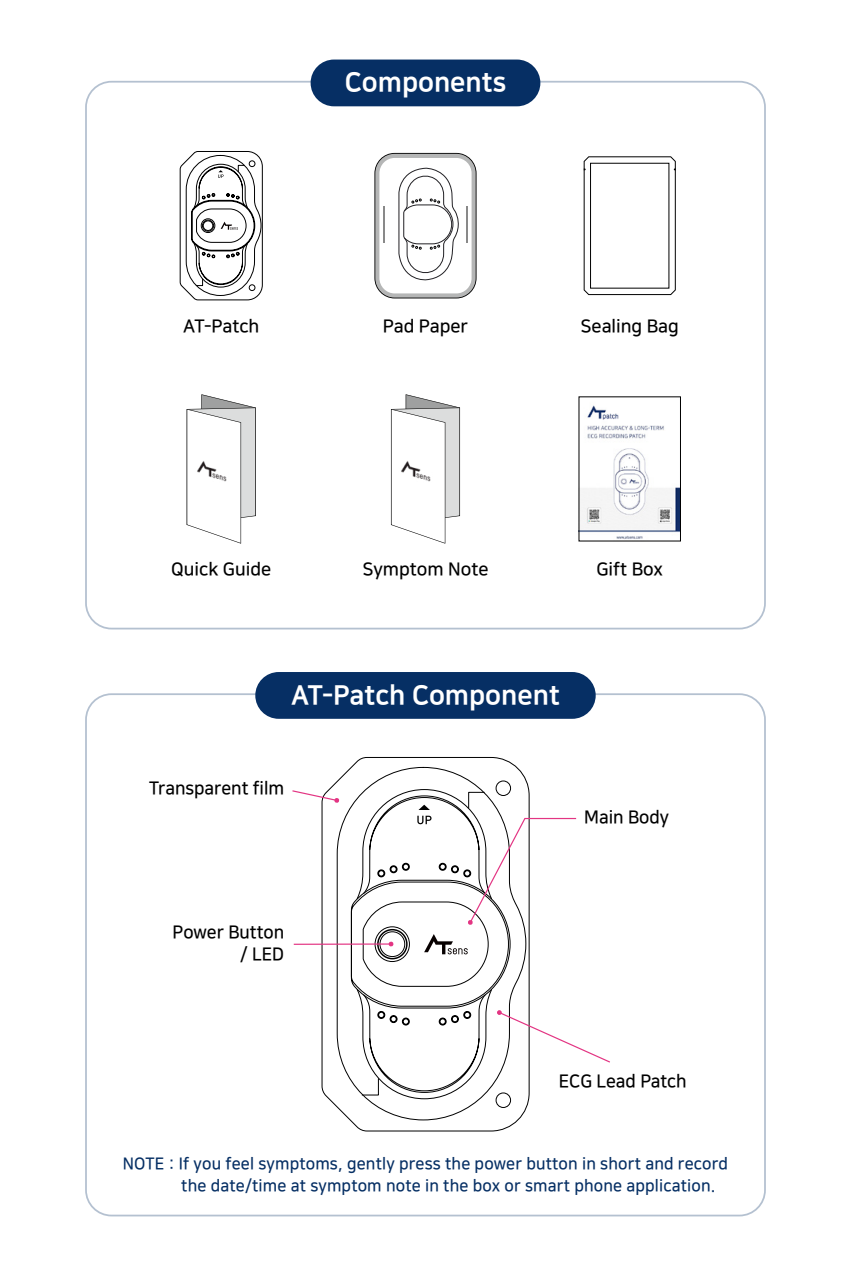
<style>
.page{position:relative;width:851px;height:1276px;background:#fff}
.page>*{position:absolute;margin:0;border:0;box-sizing:border-box;transform-origin:0 0}
.t1{font:27px "Nanum Square EB";color:#fff}
.t2{font:18px/21.6px "Nanum Square B";color:#000;text-align:right}
.t3{font:16.5px/22.5px "Nanum Square B";letter-spacing:.01em;color:#062f64}
</style>
<div class="page">
<svg style="left:321px;top:757px;width:209px;height:374px"></svg>
<svg style="left:336px;top:766px;width:190px;height:354px"></svg>
<svg style="left:391px;top:394px;width:69px;height:149px"></svg>
<img style="left:398px;top:457px;width:36px;height:29px">
<div style="left:310px;top:60px;width:230px;height:46px;background:#062f64;border-radius:23px"></div>
<div style="left:374px;top:153px;width:102px;height:145px;border:2px solid #000;border-radius:19px"></div>
<svg style="left:375px;top:154px;width:100px;height:143px"></svg>
<svg style="left:187px;top:394px;width:69px;height:149px"></svg>
<img style="left:194px;top:457px;width:36px;height:29px">
<svg style="left:583px;top:156px;width:93px;height:140px"></svg>
<div style="left:255px;top:672px;width:340px;height:47px;background:#062f64;border-radius:23px"></div>
<hr style="left:294px;top:943px;width:97px;height:2px;background:#e33583">
<svg style="left:350px;top:791px;width:260px;height:304px"></svg>
<svg style="left:292px;top:789px;width:47px;height:14px"></svg>
<img style="left:580px;top:405px;width:98px;height:134px">
<svg style="left:180px;top:151px;width:83px;height:149px"></svg>
<h1 class="t1" style="left:345px;top:67px;width:163px">Components</h1>
<p class="t2" style="left:183px;top:316px;width:78px">AT-Patch</p>
<p class="t2" style="left:383px;top:316px;width:87px">Pad Paper</p>
<p class="t2" style="left:580px;top:316px;width:100px">Sealing Bag</p>
<p class="t2" style="left:171px;top:558px;width:101px">Quick Guide</p>
<p class="t2" style="left:596px;top:558px;width:68px">Gift Box</p>
<p class="t2" style="left:362px;top:558px;width:128px">Symptom Note</p>
<h1 class="t1" style="left:291px;top:680px;width:270px">AT-Patch Component</h1>
<p class="t2" style="left:149px;top:778px;width:137px">Transparent film</p>
<p class="t2" style="left:584px;top:807px;width:86px">Main Body</p>
<p class="t2" style="left:172px;top:922px;width:113px">Power Button / LED</p>
<p class="t2" style="left:558px;top:1070px;width:129px">ECG Lead Patch</p>
<p class="t3" style="left:181px;top:1152px;width:548px;text-indent:-58px">NOTE : If you feel symptoms, gently press the power button in short and record the date/time at symptom note in the box or smart phone application.</p>
</div>
